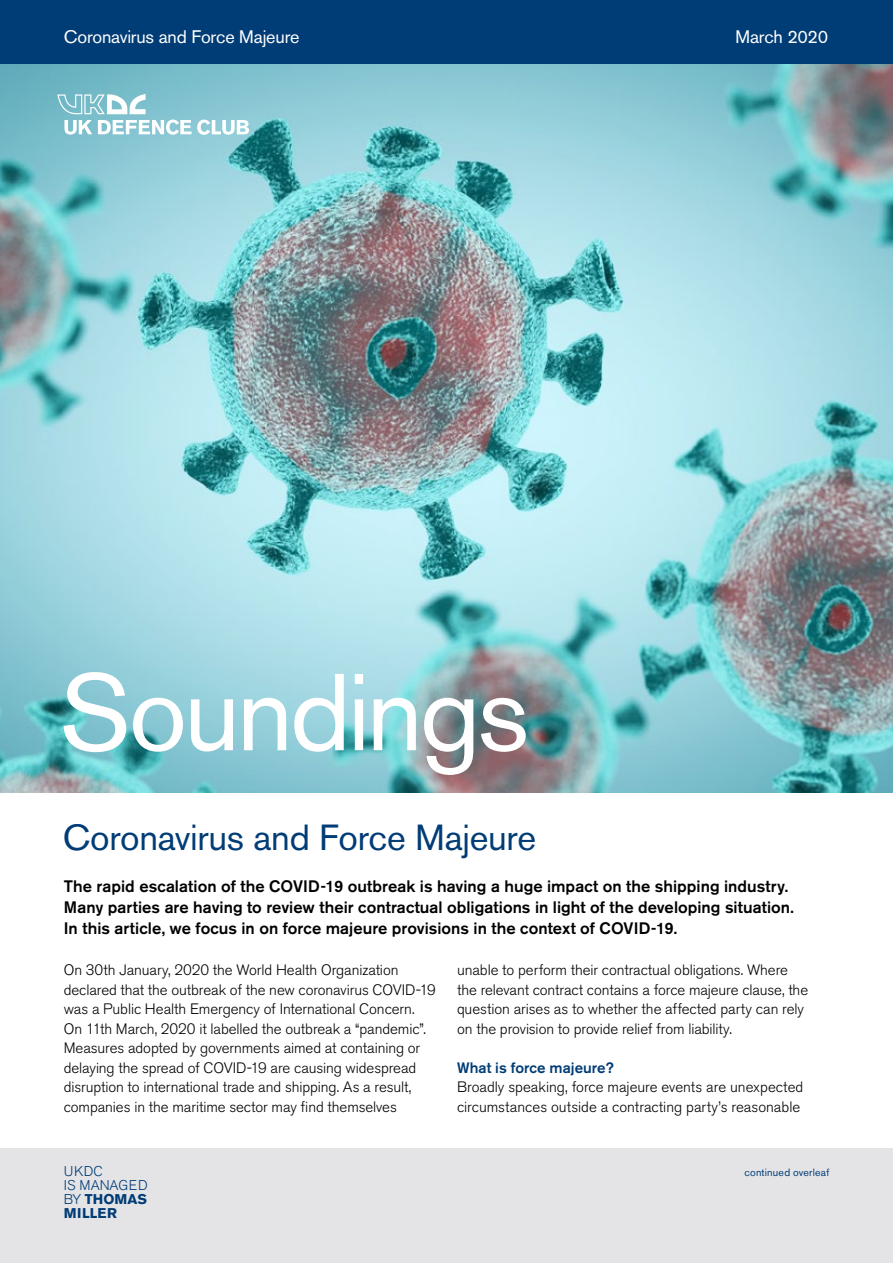
<style>
.page{position:relative;width:893px;height:1263px;background:#fff}
.page>*{position:absolute;margin:0;border:0;box-sizing:border-box;transform-origin:0 0}
.t1{font:108px "Akzidenz Grotesk BE";letter-spacing:-.03em;color:#fff}
.t2{font:36px "Akzidenz Grotesk BE";letter-spacing:-.01em;color:#003c76}
.t3{font:18px "Akzidenz Grotesk BE";letter-spacing:-.01em;color:#fff}
.t4{font:500 16.5px/21px "Akzidenz Grotesk BE";letter-spacing:.005em;color:#000}
.t5{font:300 15px/19.5px "Akzidenz Grotesk BE";letter-spacing:-.005em;color:#000}
.t6{font:500 15px "Akzidenz Grotesk BE";color:#003c76}
.t7{font:300 14.1px/14px "Akzidenz Grotesk BE";letter-spacing:.02em;color:#003c76}
.t8{font:10.5px "Akzidenz Grotesk BE";letter-spacing:.02em;color:#003c76}
.s1{font-weight:700}
</style>
<div class="page">
<div style="left:0;top:1148px;width:893px;height:115px;background:#e4e4e7"></div>
<img style="left:0;top:64px;width:893px;height:729px">
<div style="left:0;top:0;width:893px;height:64px;background:#003c76"></div>
<svg style="left:64px;top:120px;width:28px;height:15px"></svg>
<svg style="left:98px;top:120px;width:151px;height:15px"></svg>
<svg style="left:57px;top:94px;width:89px;height:20px"></svg>
<p class="t3" style="left:64px;top:26px;width:237px">Coronavirus and Force Majeure</p>
<p class="t3" style="left:735px;top:26px;width:94px">March 2020</p>
<h1 class="t1" style="left:60px;top:648px;width:471px">Soundings</h1>
<h2 class="t2" style="left:63px;top:815px;width:475px">Coronavirus and Force Majeure</h2>
<p class="t4" style="left:64px;top:876px;width:732px">The rapid escalation of the COVID-19 outbreak is having a huge impact on the shipping industry.<br>Many parties are having to review their contractual obligations in light of the developing situation.<br>In this article, we focus in on force majeure provisions in the context of COVID-19.</p>
<p class="t5" style="left:64px;top:961px;width:374px">On 30th January, 2020 the World Health Organization declared that the outbreak of the new coronavirus COVID-19 was a Public Health Emergency of International Concern.<br>On 11th March, 2020 it labelled the outbreak a “pandemic”.<br>Measures adopted by governments aimed at containing or delaying the spread of COVID-19 are causing widespread disruption to international trade and shipping. As a result, companies in the maritime sector may find themselves</p>
<p class="t5" style="left:457px;top:961px;width:353px">unable to perform their contractual obligations. Where the relevant contract contains a force majeure clause, the question arises as to whether the affected party can rely on the provision to provide relief from liability.</p>
<p class="t6" style="left:457px;top:1058px;width:158px">What is force majeure?</p>
<p class="t5" style="left:457px;top:1078px;width:348px">Broadly speaking, force majeure events are unexpected circumstances outside a contracting party’s reasonable</p>
<p class="t7" style="left:64px;top:1164px;width:85px">UKDC<br>IS MANAGED<br>BY <span class="s1">THOMAS<br>MILLER</span></p>
<p class="t8" style="left:744px;top:1166px;width:86px">continued overleaf</p>
</div>
